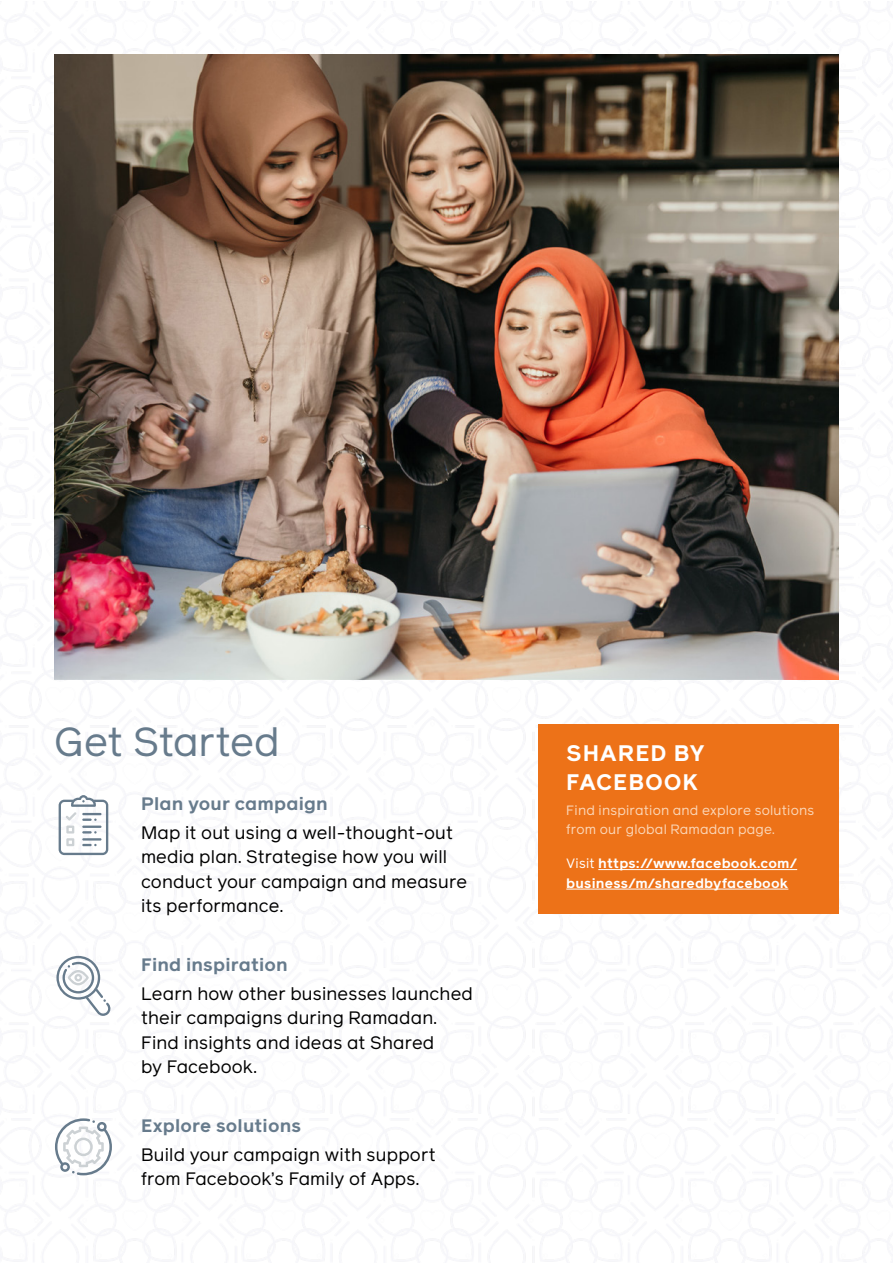
<style>
.page{position:relative;width:893px;height:1263px;background:#fff}
.page>*{position:absolute;margin:0;border:0;box-sizing:border-box;transform-origin:0 0}
.t1{font:40.5px "Facebook Reader";letter-spacing:-.01em;color:#677b8c}
.t2{font:700 22.5px/29.2px "Facebook Reader";letter-spacing:.03em;color:#fff}
.t3{font:18px/24.3px "Facebook Reader";letter-spacing:.01em;color:#000}
.t4{font:700 18px "Facebook Reader";letter-spacing:.01em;color:#677b8c}
.t5{font:13.5px/19.5px "Facebook Reader";letter-spacing:.015em;color:#fbd6b7}
.t6{font:700 13.5px/19.5px "Facebook Reader";letter-spacing:.015em;color:#fff}
.s1{font-weight:400}
</style>
<div class="page">
<div style="left:538px;top:724px;width:301px;height:189px;background:#ed7218"></div>
<hr style="left:598px;top:869px;width:199px;height:1px;background:#fff">
<hr style="left:566px;top:889px;width:222px;height:1px;background:#fff">
<img style="left:54px;top:54px;width:785px;height:625px">
<svg style="left:59px;top:795px;width:49px;height:60px"></svg>
<svg style="left:56px;top:956px;width:55px;height:60px"></svg>
<svg style="left:55px;top:1118px;width:57px;height:57px"></svg>
<h1 class="t1" style="left:54px;top:715px;width:227px">Get Started</h1>
<p class="t4" style="left:141px;top:791px;width:188px">Plan your campaign</p>
<p class="t3" style="left:141px;top:820px;width:327px">Map it out using a well-thought-out media plan. Strategise how you will conduct your campaign and measure its performance.</p>
<p class="t4" style="left:141px;top:951px;width:148px">Find inspiration</p>
<p class="t3" style="left:141px;top:981px;width:333px">Learn how other businesses launched their campaigns during Ramadan.<br>Find insights and ideas at Shared<br>by Facebook.</p>
<p class="t4" style="left:141px;top:1112px;width:162px">Explore solutions</p>
<p class="t3" style="left:141px;top:1142px;width:296px">Build your campaign with support from Facebook’s Family of Apps.</p>
<p class="t2" style="left:566px;top:738px;width:140px">SHARED BY<br>FACEBOOK</p>
<p class="t5" style="left:566px;top:800px;width:249px">Find inspiration and explore solutions from our global Ramadan page.</p>
<p class="t6" style="left:566px;top:853px;width:232px"><span class="s1">Visit</span> https://www.facebook.com/ business/m/sharedbyfacebook</p>
</div>
